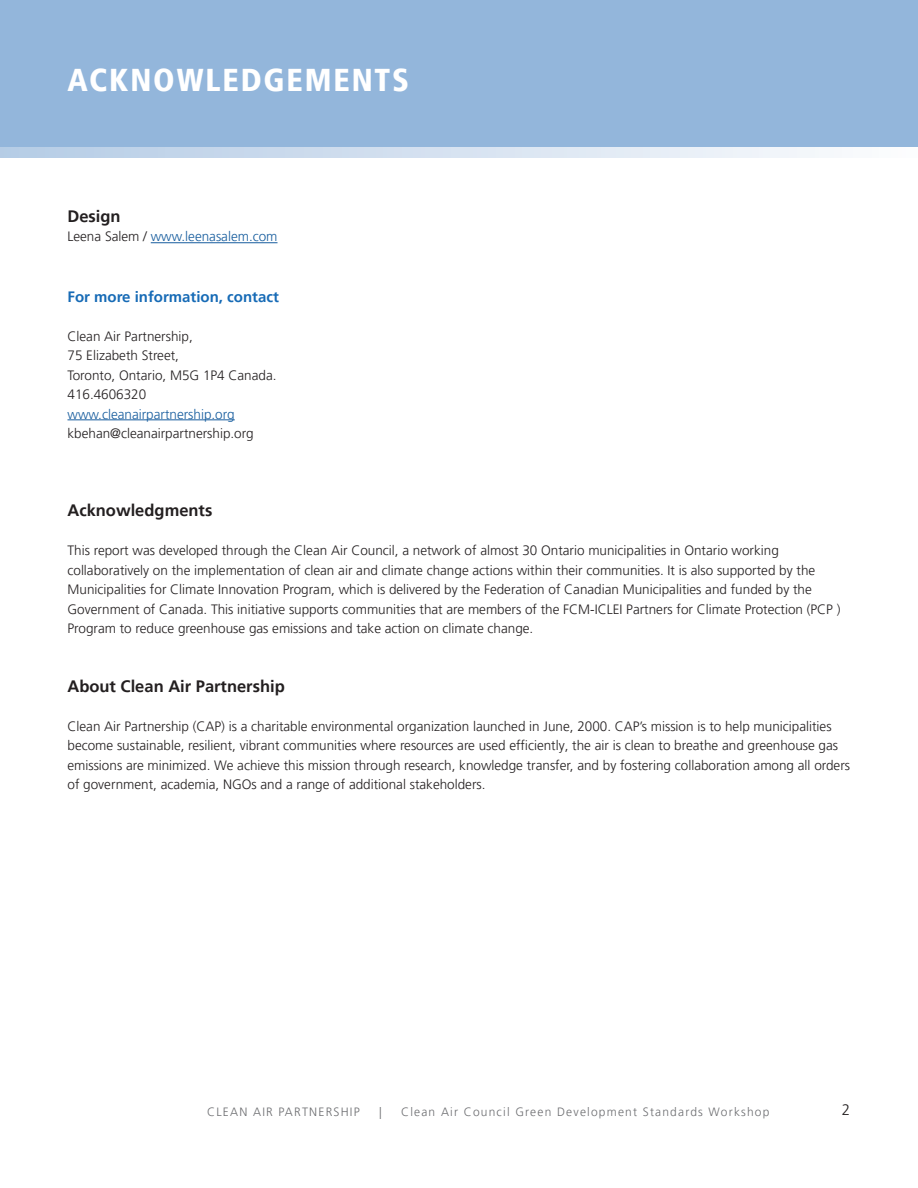
<style>
.page{position:relative;width:918px;height:1188px;background:#fff}
.page>*{position:absolute;margin:0;border:0;box-sizing:border-box;transform-origin:0 0}
.t1{font:900 condensed 31.5px "Frutiger LT Pro";letter-spacing:.06em;color:#fff}
.Subtitle_2{font:700 16.5px "Frutiger LT Pro";color:#231f20}
.Subtitle_3{font:700 15px "Frutiger LT Pro";color:#176bb6}
.t2{font:300 15px "Frutiger LT Pro";color:#231f20}
.Paragraph{font:300 13.5px/19.5px "Frutiger LT Pro";color:#231f20}
.Paragraph-2{font:300 13.5px "Frutiger LT Pro";color:#175d9e}
.t3{font:300 12px "Frutiger LT Pro";letter-spacing:.1em;color:#6c6d70}
.s1{color:#231f20}
</style>
<div class="page">
<div style="left:0;top:0;width:918px;height:147px;background:#93b6db"></div>
<svg style="left:0;top:147px;width:819px;height:10px;background:#d3e0ef"></svg>
<hr style="left:151px;top:242px;width:127px;height:1px;background:#175d9e">
<hr style="left:68px;top:420px;width:167px;height:1px;background:#175d9e">
<p class="t1" style="left:68px;top:61px;width:343px">ACKNOWLEDGEMENTS</p>
<p class="Subtitle_2" style="left:68px;top:206px;width:55px">Design</p>
<p class="Paragraph-2" style="left:68px;top:229px;width:212px"><span class="s1">Leena Salem /</span> www.leenasalem.com</p>
<p class="Subtitle_3" style="left:68px;top:287px;width:213px">For more information, contact</p>
<p class="Paragraph" style="left:68px;top:326px;width:127px">Clean Air Partnership,</p>
<p class="Paragraph" style="left:68px;top:346px;width:113px">75 Elizabeth Street,</p>
<p class="Paragraph" style="left:68px;top:365px;width:211px">Toronto, Ontario, M5G 1P4 Canada.</p>
<p class="Paragraph" style="left:68px;top:385px;width:80px">416.4606320</p>
<p class="Paragraph-2" style="left:68px;top:406px;width:169px">www.cleanairpartnership.org</p>
<p class="Paragraph" style="left:68px;top:424px;width:188px">kbehan@cleanairpartnership.org</p>
<p class="Subtitle_2" style="left:68px;top:500px;width:146px">Acknowledgments</p>
<p class="Paragraph" style="left:68px;top:541px;width:775px">This report was developed through the Clean Air Council, a network of almost 30 Ontario municipalities in Ontario working collaboratively on the implementation of clean air and climate change actions within their communities. It is also supported by the Municipalities for Climate Innovation Program, which is delivered by the Federation of Canadian Municipalities and funded by the Government of Canada. This initiative supports communities that are members of the FCM-ICLEI Partners for Climate Protection (PCP )<br>Program to reduce greenhouse gas emissions and take action on climate change.</p>
<p class="Subtitle_2" style="left:68px;top:676px;width:219px">About Clean Air Partnership</p>
<p class="Paragraph" style="left:68px;top:716px;width:784px">Clean Air Partnership (CAP) is a charitable environmental organization launched in June, 2000. CAP’s mission is to help municipalities become sustainable, resilient, vibrant communities where resources are used efficiently, the air is clean to breathe and greenhouse gas emissions are minimized. We achieve this mission through research, knowledge transfer, and by fostering collaboration among all orders of government, academia, NGOs and a range of additional stakeholders.</p>
<p class="t3" style="left:207px;top:1105px;width:154px">CLEAN AIR PARTNERSHIP</p>
<p class="t3" style="left:379px;top:1105px;width:4px">|</p>
<p class="t3" style="left:401px;top:1105px;width:370px">Clean Air Council Green Development Standards Workshop</p>
<p class="t2" style="left:842px;top:1101px;width:10px">2</p>
</div>
